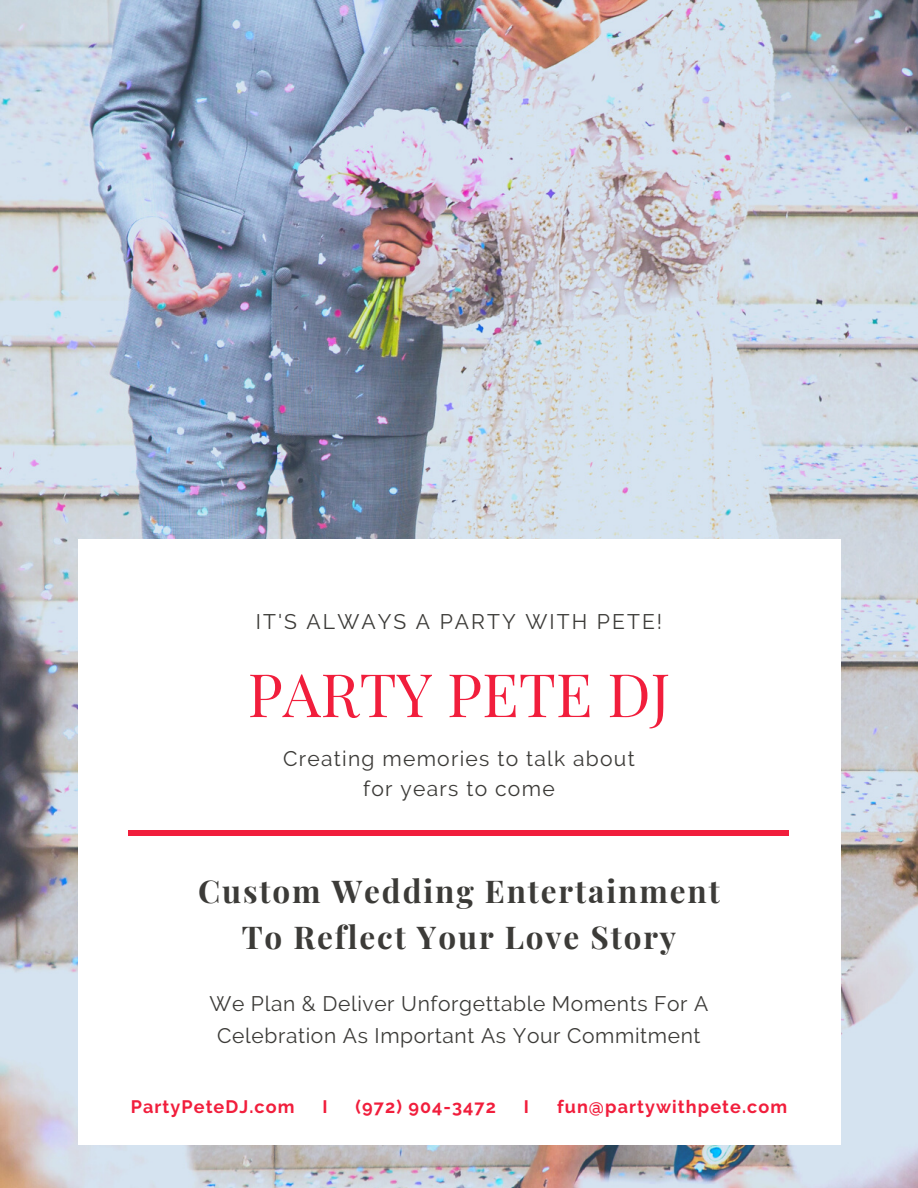
<style>
.page{position:relative;width:918px;height:1188px;background:#fff}
.page>*{position:absolute;margin:0;border:0;box-sizing:border-box;transform-origin:0 0}
.t1{font:60px "Playfair Display";color:#f11e3c}
.t2{font:700 31.5px/45.9px "Playfair Display";letter-spacing:.06em;color:#3c3b38;text-align:center}
.t3{font:21px/31.8px "Raleway";letter-spacing:.03em;color:#3c3b38;text-align:center}
.t4{font:21px/30px "Raleway";letter-spacing:.06em;color:#3c3b38;text-align:center}
.t5{font:21px "Raleway";letter-spacing:.1em;color:#3c3b38}
.t6{font:700 18px "Raleway";letter-spacing:.06em;color:#f11e3c}
</style>
<div class="page">
<img style="left:0;top:0;width:918px;height:1188px">
<div style="left:78px;top:540px;width:762px;height:605px;background:#fff"></div>
<div style="left:129px;top:830px;width:660px;height:6px;background:#f11e3c"></div>
<p class="t5" style="left:256px;top:609px;width:408px">IT'S ALWAYS A PARTY WITH PETE!</p>
<h1 class="t1" style="left:248px;top:652px;width:424px">PARTY PETE DJ</h1>
<p class="t4" style="left:283px;top:743px;width:353px">Creating memories to talk about for years to come</p>
<h2 class="t2" style="left:198px;top:867px;width:523px">Custom Wedding Entertainment<br>To Reflect Your Love Story</h2>
<p class="t3" style="left:210px;top:988px;width:500px">We Plan &amp; Deliver Unforgettable Moments For A<br>Celebration As Important As Your Commitment</p>
<p class="t6" style="left:131px;top:1096px;width:165px">PartyPeteDJ.com</p>
<p class="t6" style="left:322px;top:1096px;width:7px">I</p>
<p class="t6" style="left:356px;top:1096px;width:142px">(972) 904-3472</p>
<p class="t6" style="left:524px;top:1096px;width:7px">I</p>
<p class="t6" style="left:557px;top:1096px;width:232px">fun@partywithpete.com</p>
</div>
